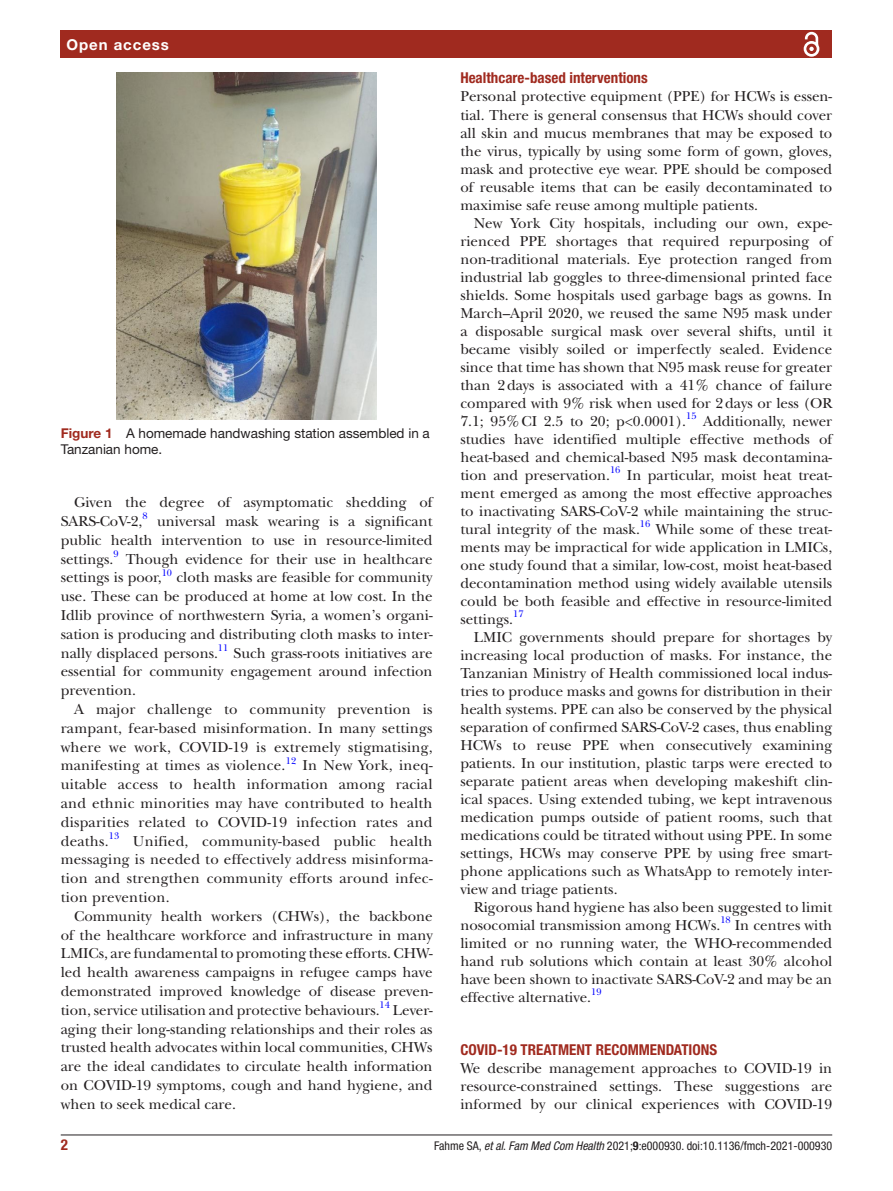
<style>
.page{position:relative;width:893px;height:1191px;background:#fff}
.page>*{position:absolute;margin:0;border:0;box-sizing:border-box;transform-origin:0 0}
.t1{font:15px/18px "New Baskerville";color:#231f20;text-align:justify}
.t2{font:700 condensed 15px "Helvetica Neue LT Std";color:#a02a1f}
.t3{font:700 15px "Helvetica Neue LT Std";letter-spacing:.065em;color:#fff}
.t4{font:13.5px/16.2px "Helvetica Neue LT Std";color:#231f20}
.t5{font:condensed 12px "Helvetica Neue LT Std";color:#231f20}
.t6{font:9.9px "New Baskerville";color:#00f}
.s1{font-weight:700;color:#a02a1f}
.s2{font-style:italic}
.s3{font-weight:700}
</style>
<div class="page">
<hr style="left:61px;top:1134px;width:771px;height:1px;background:#231f20">
<div style="left:61px;top:31px;width:771px;height:27px;background:#a02a1f"></div>
<svg style="left:803px;top:31px;width:17px;height:26px"></svg>
<img style="left:117px;top:73px;width:260px;height:347px">
<p class="t3" style="left:66px;top:35px;width:104px">Open access</p>
<p class="t4" style="left:61px;top:424px;width:371px"><span class="s1">Figure 1</span> A homemade handwashing station assembled in a<br>Tanzanian home.</p>
<p class="t1" style="left:61px;top:493px;width:373px;line-height:18.8px;text-indent:14px">Given the degree of asymptomatic shedding of<br>SARS-CoV-2,</p>
<p class="t6" style="left:142px;top:510px;width:7px">8</p>
<p class="t1" style="left:61px;top:512px;width:373px;line-height:18.8px;text-indent:97px">universal mask wearing is a significant public health intervention to use in resource-limited settings.</p>
<p class="t6" style="left:114px;top:548px;width:7px">9</p>
<p class="t1" style="left:61px;top:549px;width:373px;line-height:18.8px;text-indent:65px">Though evidence for their use in healthcare settings is poor,</p>
<p class="t6" style="left:162px;top:567px;width:12px">10</p>
<p class="t1" style="left:61px;top:568px;width:373px;line-height:18.8px;text-indent:116px">cloth masks are feasible for community use. These can be produced at home at low cost. In the Idlib province of northwestern Syria, a women’s organi&shy;sation is producing and distributing cloth masks to inter&shy;nally displaced persons.</p>
<p class="t6" style="left:218px;top:642px;width:12px">11</p>
<p class="t1" style="left:61px;top:643px;width:373px;line-height:18.8px;text-indent:173px">Such grass-roots initiatives are essential for community engagement around infection prevention.</p>
<p class="t1" style="left:61px;top:700px;width:373px;line-height:18.8px;text-indent:13px">A major challenge to community prevention is rampant, fear-based misinformation. In many settings where we work, COVID-19 is extremely stigmatising, manifesting at times as violence.</p>
<p class="t6" style="left:286px;top:754px;width:12px">12</p>
<p class="t1" style="left:61px;top:756px;width:373px;line-height:18.8px;text-indent:242px">In New York, ineq&shy;uitable access to health information among racial and ethnic minorities may have contributed to health disparities related to COVID-19 infection rates and deaths.<sup>13</sup></p>
<p class="t1" style="left:61px;top:831px;width:373px;line-height:18.8px;text-indent:72px">Unified, community-based public health messaging is needed to effectively address misinforma&shy;tion and strengthen community efforts around infec&shy;tion prevention.</p>
<p class="t1" style="left:61px;top:906px;width:373px;line-height:18.8px;text-indent:14px">Community health workers (CHWs), the backbone of the healthcare workforce and infrastructure in many LMICs, are fundamental to promoting these efforts. CHW&shy;led health awareness campaigns in refugee camps have demonstrated improved knowledge of disease preven&shy;tion, service utilisation and protective behaviours.</p>
<p class="t6" style="left:380px;top:999px;width:12px">14</p>
<p class="t1" style="left:61px;top:1000px;width:373px;line-height:18.8px;text-indent:332px">Lever&shy;aging their long-standing relationships and their roles as trusted health advocates within local communities, CHWs are the ideal candidates to circulate health information on COVID-19 symptoms, cough and hand hygiene, and when to seek medical care.</p>
<p class="t2" style="left:460px;top:69px;width:189px">Healthcare-based interventions</p>
<p class="t1" style="left:460px;top:88px;width:373px">Personal protective equipment (PPE) for HCWs is essen&shy;tial. There is general consensus that HCWs should cover all skin and mucus membranes that may be exposed to the virus, typically by using some form of gown, gloves, mask and protective eye wear. PPE should be composed of reusable items that can be easily decontaminated to maximise safe reuse among multiple patients.</p>
<p class="t1" style="left:460px;top:214px;width:373px;text-indent:14px">New York City hospitals, including our own, expe&shy;rienced PPE shortages that required repurposing of non-traditional materials. Eye protection ranged from industrial lab goggles to three-dimensional printed face shields. Some hospitals used garbage bags as gowns. In March–April 2020, we reused the same N95 mask under a disposable surgical mask over several shifts, until it became visibly soiled or imperfectly sealed. Evidence since that time has shown that N95 mask reuse for greater than 2days is associated with a 41% chance of failure compared with 9% risk when used for 2days or less (OR 7.1; 95%CI 2.5 to 20; p&lt;0.0001).<sup>15</sup> Additionally, newer studies have identified multiple effective methods of heat-based and chemical-based N95 mask decontamina&shy;tion and preservation.</p>
<p class="t6" style="left:610px;top:464px;width:12px">16</p>
<p class="t1" style="left:460px;top:466px;width:373px;text-indent:167px">In particular, moist heat treat&shy;ment emerged as among the most effective approaches to inactivating SARS-CoV-2 while maintaining the struc&shy;tural integrity of the mask.</p>
<p class="t6" style="left:640px;top:518px;width:12px">16</p>
<p class="t1" style="left:460px;top:520px;width:373px;text-indent:196px">While some of these treat&shy;ments may be impractical for wide application in LMICs, one study found that a similar, low-cost, moist heat-based decontamination method using widely available utensils could be both feasible and effective in resource-limited settings.</p>
<p class="t6" style="left:513px;top:608px;width:12px">17</p>
<p class="t1" style="left:460px;top:628px;width:373px;text-indent:14px">LMIC governments should prepare for shortages by increasing local production of masks. For instance, the Tanzanian Ministry of Health commissioned local indus&shy;tries to produce masks and gowns for distribution in their health systems. PPE can also be conserved by the physical separation of confirmed SARS-CoV-2 cases, thus enabling HCWs to reuse PPE when consecutively examining patients. In our institution, plastic tarps were erected to separate patient areas when developing makeshift clin&shy;ical spaces. Using extended tubing, we kept intravenous medication pumps outside of patient rooms, such that medications could be titrated without using PPE. In some settings, HCWs may conserve PPE by using free smart&shy;phone applications such as WhatsApp to remotely inter&shy;view and triage patients.</p>
<p class="t1" style="left:460px;top:898px;width:373px;text-indent:14px">Rigorous hand hygiene has also been suggested to limit nosocomial transmission among HCWs.<sup>18</sup> In centres with limited or no running water, the WHO-recommended hand rub solutions which contain at least 30% alcohol have been shown to inactivate SARS-CoV-2 and may be an effective alternative.</p>
<p class="t6" style="left:591px;top:986px;width:12px">19</p>
<p class="t2" style="left:460px;top:1041px;width:258px">COVID-19 TREATMENT RECOMMENDATIONS</p>
<p class="t1" style="left:460px;top:1059px;width:373px">We describe management approaches to COVID-19 in resource-constrained settings. These suggestions are informed by our clinical experiences with COVID-19</p>
<p class="t2" style="left:61px;top:1135px;width:9px">2</p>
<p class="t5" style="left:434px;top:1138px;width:400px">Fahme SA, <span class="s2">et al</span>. <span class="s2">Fam Med Com Health</span> 2021;<span class="s3">9</span>:e000930. doi:10.1136/fmch-2021-000930</p>
</div>
